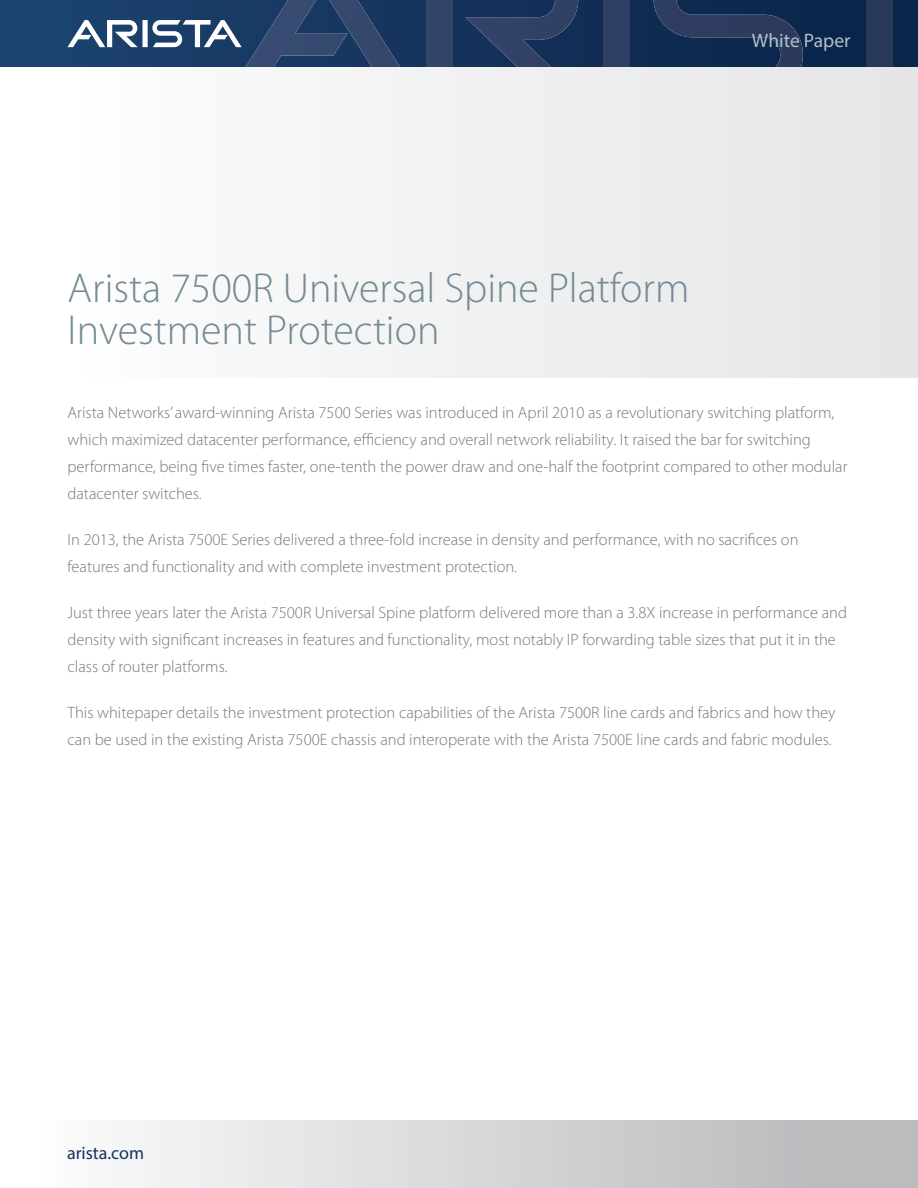
<style>
.page{position:relative;width:918px;height:1188px;background:#fff}
.page>*{position:absolute;margin:0;border:0;box-sizing:border-box;transform-origin:0 0}
.t1{font:300 42px/42px "Myriad Pro";color:#748a96}
.t2{font:19.5px "Myriad Pro";color:#b1c0c9}
.t3{font:18px "Myriad Pro";color:#16325c}
.t4{font:300 16.5px/27px "Myriad Pro";color:#77787b}
</style>
<div class="page">
<svg style="left:0;top:0;width:918px;height:68px;background:#15345b"></svg>
<div style="left:426px;top:0;width:26px;height:68px;background:#34446a"></div>
<svg style="left:465px;top:0;width:113px;height:68px;background:#253b61"></svg>
<svg style="left:67px;top:0;width:333px;height:68px;background:#365277"></svg>
<div style="left:604px;top:0;width:26px;height:68px;background:#2f3f63"></div>
<svg style="left:654px;top:0;width:149px;height:68px;background:#1e3458"></svg>
<div style="left:867px;top:0;width:26px;height:68px;background:#2a385a"></div>
<div style="left:0;top:1120px;width:918px;height:68px;background:linear-gradient(to right,#fff,#b3b5b7)"></div>
<div style="left:0;top:68px;width:918px;height:310px;background:linear-gradient(to right,#fff,#e4e5e6)"></div>
<p class="t2" style="left:752px;top:29px;width:100px">White Paper</p>
<h1 class="t1" style="left:68px;top:267px;width:624px">Arista 7500R Universal Spine Platform<br>Investment Protection</h1>
<p class="t4" style="left:68px;top:400px;width:782px">Arista Networks’ award-winning Arista 7500 Series was introduced in April 2010 as a revolutionary switching platform, which maximized datacenter performance, efficiency and overall network reliability. It raised the bar for switching performance, being five times faster, one-tenth the power draw and one-half the footprint compared to other modular datacenter switches.</p>
<p class="t4" style="left:68px;top:527px;width:733px">In 2013, the Arista 7500E Series delivered a three-fold increase in density and performance, with no sacrifices on features and functionality and with complete investment protection.</p>
<p class="t4" style="left:68px;top:600px;width:781px">Just three years later the Arista 7500R Universal Spine platform delivered more than a 3.8X increase in performance and density with significant increases in features and functionality, most notably IP forwarding table sizes that put it in the class of router platforms.</p>
<p class="t4" style="left:68px;top:699px;width:770px">This whitepaper details the investment protection capabilities of the Arista 7500R line cards and fabrics and how they can be used in the existing Arista 7500E chassis and interoperate with the Arista 7500E line cards and fabric modules.</p>
<p class="t3" style="left:67px;top:1142px;width:79px">arista.com</p>
</div>
